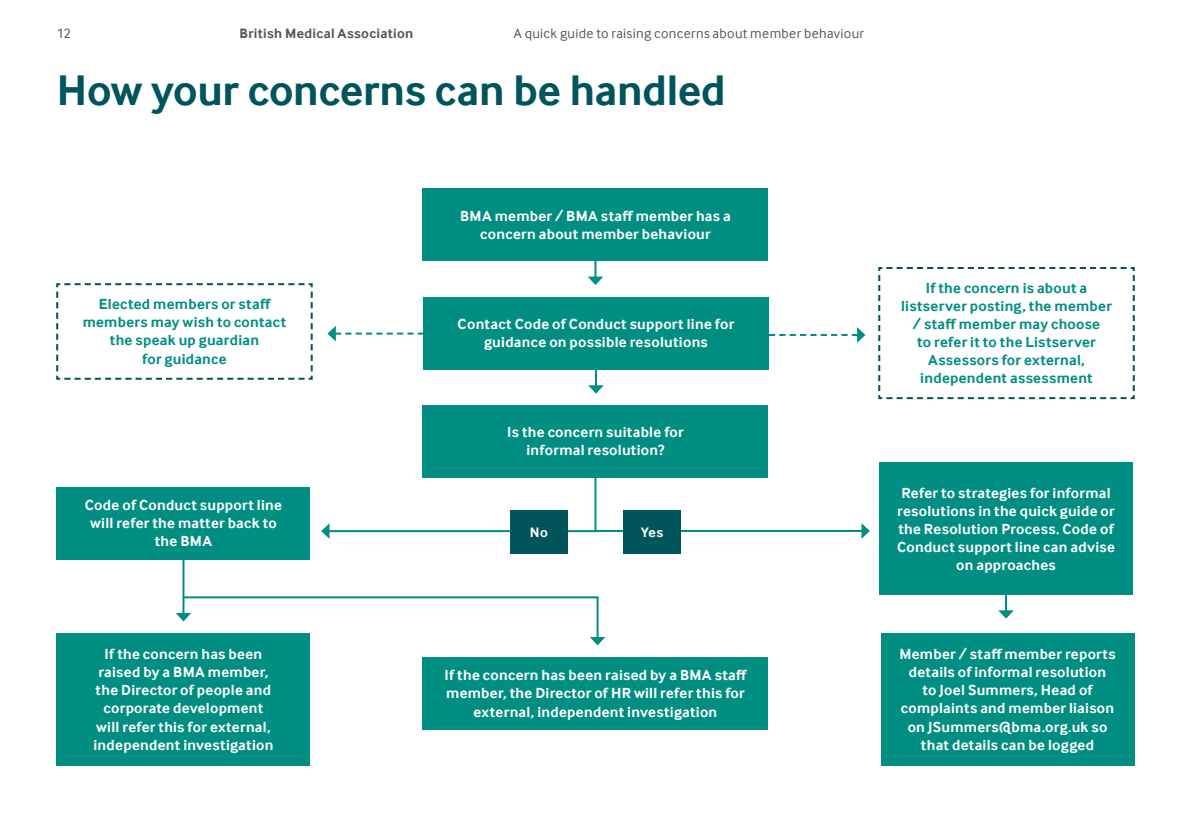
<style>
.page{position:relative;width:1191px;height:840px;background:#fff}
.page>*{position:absolute;margin:0;border:0;box-sizing:border-box;transform-origin:0 0}
.t1{font:700 44px "Inter Face";letter-spacing:-.005em;color:#00545b}
.t2{font:700 15px/18px "Inter Face";letter-spacing:.015em;color:#fff;text-align:center}
.t3{font:700 15px/18px "Inter Face";letter-spacing:.02em;color:#008e83;text-align:center}
.t4{font:14px "Inter Face";letter-spacing:.025em;color:#575756}
.t5{font:700 14px "Inter Face";letter-spacing:.02em;color:#575756}
.t6{font:700 14px "Inter Face";color:#fff}
</style>
<div class="page">
<div style="left:422px;top:657px;width:346px;height:72px;background:#008e83"></div>
<svg style="left:56px;top:283px;width:257px;height:97px"></svg>
<svg style="left:878px;top:267px;width:257px;height:133px"></svg>
<svg style="left:587px;top:261px;width:16px;height:24px"></svg>
<svg style="left:588px;top:369px;width:16px;height:24px"></svg>
<svg style="left:769px;top:327px;width:96px;height:15px"></svg>
<svg style="left:327px;top:326px;width:96px;height:15px"></svg>
<hr style="left:1005px;top:573px;width:2px;height:38px;background:#008e83">
<svg style="left:998px;top:610px;width:15px;height:8px"></svg>
<hr style="left:182px;top:537px;width:2px;height:76px;background:#008e83">
<svg style="left:176px;top:595px;width:429px;height:50px"></svg>
<svg style="left:321px;top:477px;width:276px;height:61px"></svg>
<div style="left:510px;top:510px;width:57px;height:43px;background:#00545b"></div>
<hr style="left:596px;top:529px;width:266px;height:2px;background:#008e83">
<svg style="left:861px;top:523px;width:9px;height:15px"></svg>
<div style="left:623px;top:510px;width:57px;height:43px;background:#00545b"></div>
<div style="left:57px;top:487px;width:253px;height:72px;background:#008e83"></div>
<div style="left:57px;top:633px;width:253px;height:132px;background:#008e83"></div>
<div style="left:422px;top:189px;width:346px;height:72px;background:#008e83"></div>
<div style="left:423px;top:297px;width:346px;height:72px;background:#008e83"></div>
<div style="left:422px;top:405px;width:346px;height:72px;background:#008e83"></div>
<div style="left:880px;top:633px;width:254px;height:132px;background:#008e83"></div>
<div style="left:879px;top:462px;width:253px;height:132px;background:#008e83"></div>
<p class="t4" style="left:57px;top:25px;width:16px">12</p>
<p class="t5" style="left:240px;top:25px;width:175px">British Medical Association</p>
<p class="t4" style="left:514px;top:25px;width:352px">A quick guide to raising concerns about member behaviour</p>
<h1 class="t1" style="left:57px;top:65px;width:670px">How your concerns can be handled</h1>
<p class="t3" style="left:83px;top:295px;width:205px">Elected members or staff members may wish to contact the speak up guardian<br>for guidance</p>
<p class="t2" style="left:85px;top:496px;width:199px">Code of Conduct support line will refer the matter back to the BMA</p>
<p class="t2" style="left:93px;top:645px;width:181px">If the concern has been raised by a BMA member, the Director of people and corporate development will refer this for external, independent investigation</p>
<p class="t2" style="left:460px;top:207px;width:272px">BMA member / BMA staff member has a concern about member behaviour</p>
<p class="t2" style="left:457px;top:315px;width:278px">Contact Code of Conduct support line for guidance on possible resolutions</p>
<p class="t2" style="left:507px;top:423px;width:178px">Is the concern suitable for informal resolution?</p>
<p class="t6" style="left:530px;top:523px;width:19px">No</p>
<p class="t6" style="left:641px;top:523px;width:24px">Yes</p>
<p class="t2" style="left:444px;top:666px;width:304px">If the concern has been raised by a BMA staff member, the Director of HR will refer this for external, independent investigation</p>
<p class="t3" style="left:901px;top:279px;width:212px">If the concern is about a listserver posting, the member / staff member may choose<br>to refer it to the Listserver<br>Assessors for external, independent assessment</p>
<p class="t2" style="left:897px;top:483px;width:219px">Refer to strategies for informal resolutions in the quick guide or the Resolution Process. Code of<br>Conduct support line can advise on approaches</p>
<p class="t2" style="left:899px;top:645px;width:218px">Member / staff member reports details of informal resolution<br>to Joel Summers, Head of complaints and member liaison on JSummers@bma.org.uk so that details can be logged</p>
</div>
